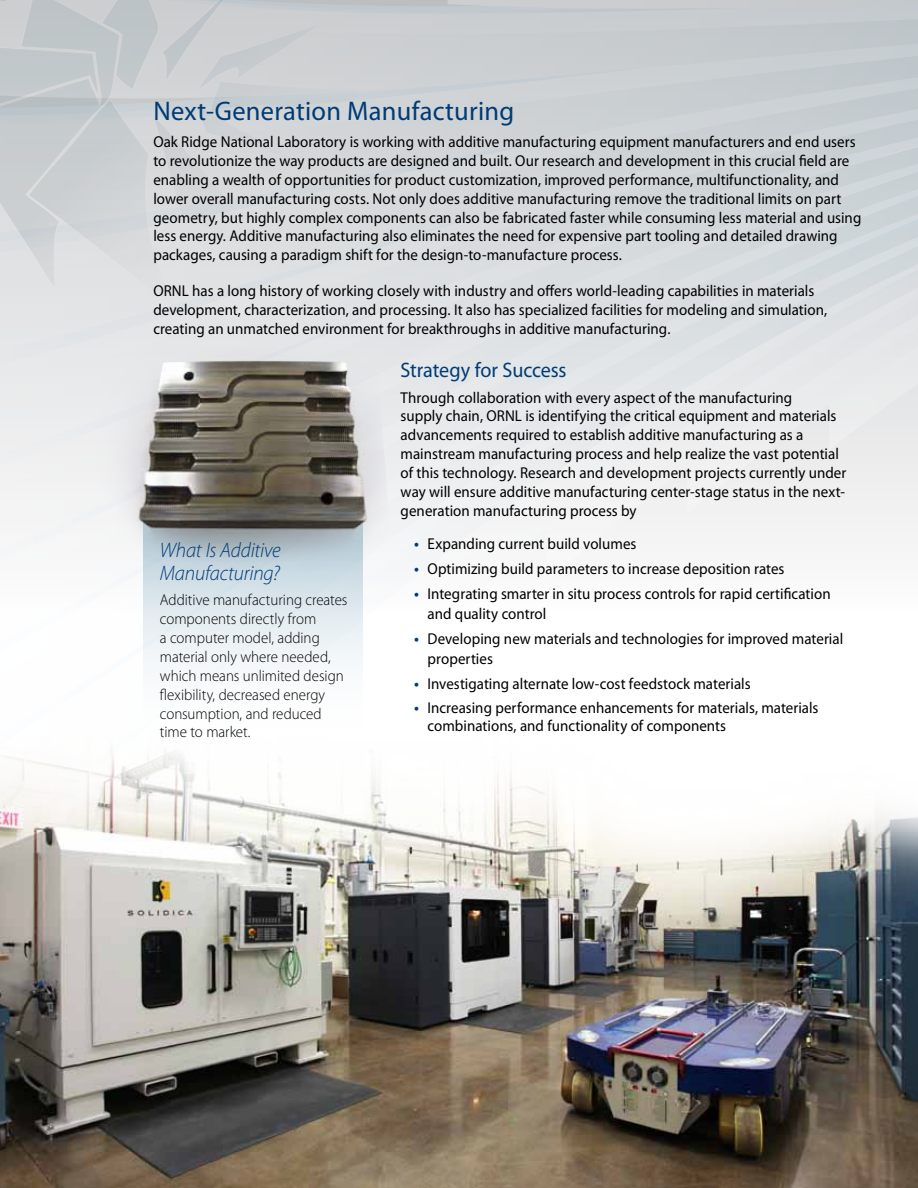
<style>
.page{position:relative;width:918px;height:1188px;background:#fff}
.page>*{position:absolute;margin:0;border:0;box-sizing:border-box;transform-origin:0 0}
.t1{font:27px "Myriad Pro";letter-spacing:.01em;color:#003b75}
.t2{font:italic 300 21px/22.5px "Myriad Pro";letter-spacing:-.01em;color:#003b75;scale:.96 1}
.t3{font:21px "Myriad Pro";letter-spacing:-.005em;color:#003b75;scale:.96 1}
.t4{font:15.75px/18.9px "Myriad Pro";color:#000;scale:.95 1}
.t5{font:300 15.75px/18.9px "Myriad Pro";letter-spacing:-.005em;color:#000;scale:.95 1}
.s1{font-weight:600;font-size:16.5px;color:#003b75}
</style>
<div class="page">
<div style="left:0;top:483px;width:918px;height:99px;background:#f4f4f5"></div>
<div style="left:0;top:369px;width:918px;height:114px;background:#ecedee"></div>
<div style="left:0;top:242px;width:448px;height:127px;background:#e2e4e6"></div>
<div style="left:359px;top:103px;width:89px;height:139px;background:#d4d8da"></div>
<svg style="left:359px;top:0;width:89px;height:103px;background:#caced0"></svg>
<svg style="left:448px;top:0;width:470px;height:450px;background:#d5d9dc"></svg>
<svg style="left:0;top:0;width:359px;height:311px;background:#d1d4d6"></svg>
<img style="left:0;top:582px;width:918px;height:606px">
<svg style="left:144px;top:578px;width:219px;height:172px"></svg>
<img style="left:96px;top:348px;width:298px;height:230px">
<h1 class="t1" style="left:153px;top:94px;width:362px">Next-Generation Manufacturing</h1>
<p class="t4" style="left:153px;top:132px;width:747px">Oak Ridge National Laboratory is working with additive manufacturing equipment manufacturers and end users to revolutionize the way products are designed and built. Our research and development in this crucial field are enabling a wealth of opportunities for product customization, improved performance, multifunctionality, and lower overall manufacturing costs. Not only does additive manufacturing remove the traditional limits on part geometry, but highly complex components can also be fabricated faster while consuming less material and using less energy. Additive manufacturing also eliminates the need for expensive part tooling and detailed drawing packages, causing a paradigm shift for the design-to-manufacture process.</p>
<p class="t4" style="left:153px;top:281px;width:711px">ORNL has a long history of working closely with industry and offers world-leading capabilities in materials development, characterization, and processing. It also has specialized facilities for modeling and simulation, creating an unmatched environment for breakthroughs in additive manufacturing.</p>
<h2 class="t2" style="left:160px;top:539px;width:127px">What Is Additive<br>Manufacturing?</h2>
<p class="t5" style="left:160px;top:590px;width:199px">Additive manufacturing creates components directly from<br>a computer model, adding material only where needed, which means unlimited design flexibility, decreased energy consumption, and reduced time to market.</p>
<h2 class="t3" style="left:401px;top:357px;width:174px">Strategy for Success</h2>
<p class="t4" style="left:401px;top:388px;width:471px">Through collaboration with every aspect of the manufacturing<br>supply chain, ORNL is identifying the critical equipment and materials advancements required to establish additive manufacturing as a mainstream manufacturing process and help realize the vast potential of this technology. Research and development projects currently under way will ensure additive manufacturing center-stage status in the next&shy;generation manufacturing process by</p>
<p class="t4" style="left:414px;top:534px;width:236px"><span class="s1">•</span> Expanding current build volumes</p>
<p class="t4" style="left:414px;top:559px;width:391px"><span class="s1">•</span> Optimizing build parameters to increase deposition rates</p>
<p class="t4" style="left:428px;top:584px;width:426px;line-height:19.8px;text-indent:-14px"><span class="s1">•</span> Integrating smarter in situ process controls for rapid certification and quality control</p>
<p class="t4" style="left:428px;top:629px;width:439px;line-height:19.8px;text-indent:-14px"><span class="s1">•</span> Developing new materials and technologies for improved material properties</p>
<p class="t4" style="left:414px;top:674px;width:356px"><span class="s1">•</span> Investigating alternate low-cost feedstock materials</p>
<p class="t4" style="left:428px;top:698px;width:413px;line-height:18px;text-indent:-14px"><span class="s1">•</span> Increasing performance enhancements for materials, materials combinations, and functionality of components</p>
</div>
